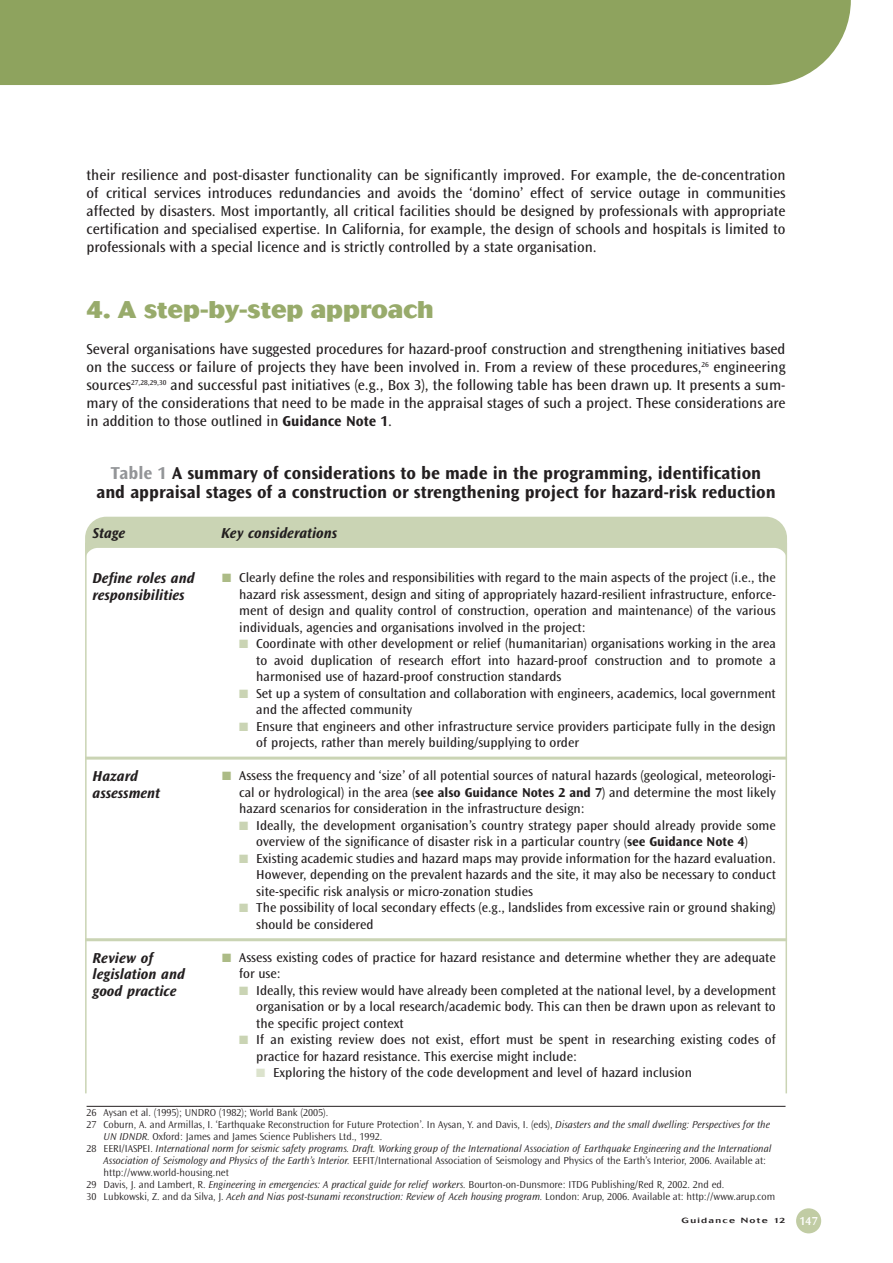
<style>
.page{position:relative;width:893px;height:1263px;background:#fff}
.page>*{position:absolute;margin:0;border:0;box-sizing:border-box;transform-origin:0 0}
.t1{font:800 24px "Cosmos";color:#98ab6b}
.t2{font:700 18px/19.5px "Ocean Sans";color:#231f20;text-align:center}
.t3{font:15px/18px "Ocean Sans";color:#231f20;text-align:justify}
.t4{font:italic 700 15px/16.5px "Ocean Sans";color:#231f20}
.t5{font:13.5px/16.5px "Ocean Sans";color:#231f20}
.t6{font:300 10.5px "Ocean Sans";color:#231f20}
.t7{font:italic 300 10.5px "Ocean Sans";color:#231f20}
.t8{font:500 7.5px "Cosmos";letter-spacing:.13em;color:#231f20;scale:1.33 1}
.s1{font-weight:700}
.s2{color:#939598}
.s3{color:#acbb86}
.s4{color:#cad4b4}
.s5{color:#dce3cd}
.s6{font-style:italic}
.s7{font-style:normal}
.s8{font-family:"Ocean Sans";font-weight:600;font-size:12px;color:#fff}
</style>
<div class="page">
<hr style="left:87px;top:1106px;width:698px;height:1px;background:#231f20">
<div style="left:85px;top:517px;width:702px;height:63px;background:#cad4b4;border-radius:21px"></div>
<div style="left:85px;top:548px;width:702px;height:60px;background:#fff;border-radius:13px"></div>
<hr style="left:85px;top:543px;width:2px;height:550px;background:#cad4b4">
<hr style="left:785px;top:543px;width:2px;height:550px;background:#cad4b4">
<hr style="left:85px;top:757px;width:702px;height:3px;background:#cad4b4">
<hr style="left:85px;top:938px;width:702px;height:3px;background:#cad4b4">
<div style="left:796px;top:1208px;width:25px;height:25px;background:#c1cca4;border-radius:50%"></div>
<div style="left:0;top:0;width:850px;height:85px;background:#8ea35e"></div>
<p class="t3" style="left:87px;top:167px;width:700px">their resilience and post-disaster functionality can be significantly improved. For example, the de-concentration of critical services introduces redundancies and avoids the ‘domino’ effect of service outage in communities affected by disasters. Most importantly, all critical facilities should be designed by professionals with appropriate certification and specialised expertise. In California, for example, the design of schools and hospitals is limited to professionals with a special licence and is strictly controlled by a state organisation.</p>
<h1 class="t1" style="left:87px;top:301px;width:349px">4. A step-by-step approach</h1>
<p class="t3" style="left:87px;top:341px;width:700px">Several organisations have suggested procedures for hazard-proof construction and strengthening initiatives based on the success or failure of projects they have been involved in. From a review of these procedures,<sup>26</sup> engineering sources<sup>27,28,29,30</sup> and successful past initiatives (e.g., Box 3), the following table has been drawn up. It presents a sum&shy;mary of the considerations that need to be made in the appraisal stages of such a project. These considerations are in addition to those outlined in <span class="s1">Guidance Note 1</span>.</p>
<h2 class="t2" style="left:96px;top:464px;width:681px"><span class="s2">Table 1</span> A summary of considerations to be made in the programming, identification and appraisal stages of a construction or strengthening project for hazard-risk reduction</h2>
<p class="t4" style="left:93px;top:526px;width:34px">Stage</p>
<p class="t4" style="left:221px;top:526px;width:117px">Key considerations</p>
<p class="t4" style="left:93px;top:572px;width:104px">Define roles and responsibilities</p>
<p class="t4" style="left:93px;top:770px;width:69px">Hazard assessment</p>
<p class="t4" style="left:93px;top:951px;width:94px">Review of legislation and good practice</p>
<p class="t5" style="left:239px;top:571px;width:538px;text-align:justify;text-indent:-17px"><span class="s3">■</span> Clearly define the roles and responsibilities with regard to the main aspects of the project (i.e., the hazard risk assessment, design and siting of appropriately hazard-resilient infrastructure, enforce&shy;ment of design and quality control of construction, operation and maintenance) of the various individuals, agencies and organisations involved in the project:</p>
<p class="t5" style="left:256px;top:637px;width:521px;text-align:justify;text-indent:-17px"><span class="s4">■</span> Coordinate with other development or relief (humanitarian) organisations working in the area to avoid duplication of research effort into hazard-proof construction and to promote a harmonised use of hazard-proof construction standards</p>
<p class="t5" style="left:256px;top:686px;width:521px;text-indent:-17px"><span class="s4">■</span> Set up a system of consultation and collaboration with engineers, academics, local government and the affected community</p>
<p class="t5" style="left:256px;top:719px;width:521px;text-indent:-17px"><span class="s4">■</span> Ensure that engineers and other infrastructure service providers participate fully in the design of projects, rather than merely building/supplying to order</p>
<p class="t5" style="left:239px;top:769px;width:538px;text-align:justify;text-indent:-17px"><span class="s3">■</span> Assess the frequency and ‘size’ of all potential sources of natural hazards (geological, meteorologi&shy;cal or hydrological) in the area (<span class="s1">see also Guidance Notes 2 and 7</span>) and determine the most likely hazard scenarios for consideration in the infrastructure design:</p>
<p class="t5" style="left:256px;top:818px;width:521px;text-indent:-17px"><span class="s4">■</span> Ideally, the development organisation’s country strategy paper should already provide some overview of the significance of disaster risk in a particular country (<span class="s1">see Guidance Note 4</span>)</p>
<p class="t5" style="left:256px;top:851px;width:521px;text-align:justify;text-indent:-17px"><span class="s4">■</span> Existing academic studies and hazard maps may provide information for the hazard evaluation.<br>However, depending on the prevalent hazards and the site, it may also be necessary to conduct site-specific risk analysis or micro-zonation studies</p>
<p class="t5" style="left:256px;top:901px;width:521px;text-indent:-17px"><span class="s4">■</span> The possibility of local secondary effects (e.g., landslides from excessive rain or ground shaking) should be considered</p>
<p class="t5" style="left:239px;top:950px;width:538px;text-indent:-17px"><span class="s3">■</span> Assess existing codes of practice for hazard resistance and determine whether they are adequate for use:</p>
<p class="t5" style="left:256px;top:983px;width:521px;text-align:justify;text-indent:-17px"><span class="s4">■</span> Ideally, this review would have already been completed at the national level, by a development organisation or by a local research/academic body. This can then be drawn upon as relevant to the specific project context</p>
<p class="t5" style="left:256px;top:1033px;width:521px;text-indent:-17px"><span class="s4">■</span> If an existing review does not exist, effort must be spent in researching existing codes of practice for hazard resistance. This exercise might include:</p>
<p class="t5" style="left:256px;top:1066px;width:437px"><span class="s5">■</span> Exploring the history of the code development and level of hazard inclusion</p>
<p class="t6" style="left:87px;top:1108px;width:243px">26 Aysan et al. (1995); UNDRO (1982); World Bank (2005).</p>
<p class="t6" style="left:87px;top:1120px;width:684px">27 Coburn, A. and Armillas, I. ‘Earthquake Reconstruction for Future Protection’. In Aysan, Y. and Davis, I. (eds), <span class="s6">Disasters and the small dwelling: Perspectives for the</span></p>
<p class="t6" style="left:104px;top:1132px;width:280px"><span class="s6">UN IDNDR.</span> Oxford: James and James Science Publishers Ltd., 1992.</p>
<p class="t7" style="left:87px;top:1144px;width:686px"><span class="s7">28 EERI/IASPEI.</span> International norm for seismic safety programs. Draft. Working group of the International Association of Earthquake Engineering and the International</p>
<p class="t6" style="left:104px;top:1156px;width:664px"><span class="s6">Association of Seismology and Physics of the Earth’s Interior.</span> EEFIT/International Association of Seismology and Physics of the Earth’s Interior, 2006. Available at:</p>
<p class="t6" style="left:104px;top:1168px;width:127px">http://www.world-housing.net</p>
<p class="t6" style="left:87px;top:1180px;width:639px">29 Davis, J. and Lambert, R. <span class="s6">Engineering in emergencies: A practical guide for relief workers.</span> Bourton-on-Dunsmore: ITDG Publishing/Red R, 2002. 2nd ed.</p>
<p class="t6" style="left:87px;top:1192px;width:690px">30 Lubkowski, Z. and da Silva, J. <span class="s6">Aceh and Nias post-tsunami reconstruction: Review of Aceh housing program.</span> London: Arup, 2006. Available at: http://www.arup.com</p>
<p class="t8" style="left:681px;top:1218px;width:104px">Guidance Note 12 <span class="s8">147</span></p>
</div>
